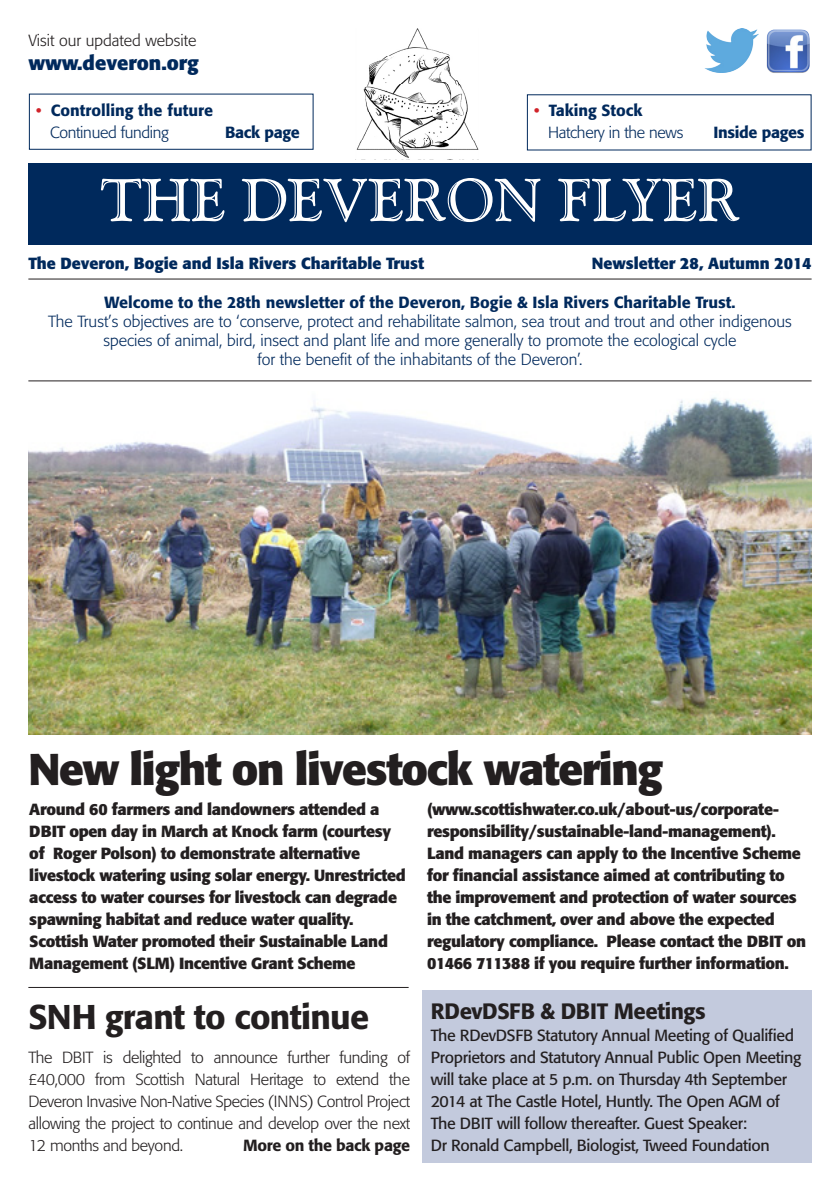
<style>
.page{position:relative;width:840px;height:1191px;background:#fff}
.page>*{position:absolute;margin:0;border:0;box-sizing:border-box;transform-origin:0 0}
.t1{font:60px "Goudy Handtooled BT";color:#fff}
.t2{font:700 44px "Formata";letter-spacing:-.03em;color:#231f20}
.t3{font:500 34px "Formata";letter-spacing:-.02em;color:#231f20}
.t4{font:500 22px "Formata";letter-spacing:-.02em;color:#231f20}
.t5{font:700 20px "Formata";color:#00295c}
.t6{font:700 16px/22px "Formata";letter-spacing:-.02em;color:#231f20}
.t7{font:16px/22px "Formata";letter-spacing:-.02em;color:#231f20}
.t8{font:300 16px "Formata";color:#00295c}
.t9{font:300 16px/22px "Formata";letter-spacing:-.02em;color:#231f20;text-align:justify}
.t10{font:500 16px "Formata";color:#00295c}
.t11{font:700 16px "Formata";color:#00295c}
.t12{font:300 16px "Formata";letter-spacing:-.02em;color:#00295c}
.t13{font:300 16px "Formata";color:#231f20}
.t14{font:500 16px "Formata";letter-spacing:-.02em;color:#00295c}
.t15{font:500 16px "Formata";letter-spacing:-.02em;color:#231f20}
.s1{color:#d1232a}
</style>
<div class="page">
<div style="left:28px;top:163px;width:783px;height:82px;background:#00295c"></div>
<img style="left:356px;top:28px;width:122px;height:130px">
<hr style="left:28px;top:278px;width:783px;height:1px;background:#231f20">
<hr style="left:28px;top:380px;width:783px;height:1px;background:#231f20">
<div style="left:29px;top:94px;width:284px;height:56px;border:1px solid #00295c"></div>
<div style="left:421px;top:989px;width:390px;height:173px;background:#c3cadd"></div>
<img style="left:766px;top:29px;width:43px;height:44px">
<img style="left:704px;top:28px;width:54px;height:44px">
<img style="left:28px;top:397px;width:783px;height:337px">
<hr style="left:28px;top:987px;width:380px;height:1px;background:#231f20">
<p class="t13" style="left:28px;top:31px;width:170px">Visit our updated website</p>
<p class="t5" style="left:28px;top:51px;width:172px">www.deveron.org</p>
<p class="t10" style="left:36px;top:101px;width:178px"><span class="s1">•</span> Controlling the future</p>
<p class="t12" style="left:50px;top:123px;width:120px">Continued funding</p>
<p class="t14" style="left:225px;top:123px;width:76px">Back page</p>
<p class="t10" style="left:534px;top:101px;width:110px"><span class="s1">•</span> Taking Stock</p>
<p class="t12" style="left:548px;top:123px;width:136px">Hatchery in the news</p>
<p class="t14" style="left:713px;top:123px;width:92px">Inside pages</p>
<p class="t1" style="left:100px;top:163px;width:640px">THE DEVERON FLYER</p>
<p class="t11" style="left:28px;top:254px;width:397px">The Deveron, Bogie and Isla Rivers Charitable Trust</p>
<p class="t11" style="left:591px;top:254px;width:221px">Newsletter 28, Autumn 2014</p>
<p class="t10" style="left:104px;top:292px;width:632px">Welcome to the 28th newsletter of the Deveron, Bogie &amp; Isla Rivers Charitable Trust.</p>
<p class="t8" style="left:48px;top:312px;width:744px">The Trust’s objectives are to ‘conserve, protect and rehabilitate salmon, sea trout and trout and other indigenous</p>
<p class="t8" style="left:103px;top:331px;width:634px">species of animal, bird, insect and plant life and more generally to promote the ecological cycle</p>
<p class="t8" style="left:257px;top:350px;width:326px">for the benefit of the inhabitants of the Deveron’.</p>
<p class="t2" style="left:28px;top:742px;width:636px">New light on livestock watering</p>
<p class="t6" style="left:29px;top:798px;width:378px">Around 60 farmers and landowners attended a DBIT open day in March at Knock farm (courtesy of Roger Polson) to demonstrate alternative livestock watering using solar energy. Unrestricted access to water courses for livestock can degrade spawning habitat and reduce water quality.<br>Scottish Water promoted their Sustainable Land Management (SLM) Incentive Grant Scheme</p>
<p class="t4" style="left:430px;top:997px;width:276px">RDevDSFB &amp; DBIT Meetings</p>
<p class="t7" style="left:430px;top:1024px;width:372px">The RDevDSFB Statutory Annual Meeting of Qualified Proprietors and Statutory Annual Public Open Meeting will take place at 5 p.m. on Thursday 4th September 2014 at The Castle Hotel, Huntly. The Open AGM of The DBIT will follow thereafter. Guest Speaker:</p>
<p class="t7" style="left:430px;top:1134px;width:340px">Dr Ronald Campbell, Biologist, Tweed Foundation</p>
<p class="t6" style="left:427px;top:798px;width:380px">(www.scottishwater.co.uk/about-us/corporate&shy;responsibility/sustainable-land-management).<br>Land managers can apply to the Incentive Scheme for financial assistance aimed at contributing to the improvement and protection of water sources in the catchment, over and above the expected regulatory compliance. Please contact the DBIT on 01466 711388 if you require further information.</p>
<p class="t3" style="left:28px;top:996px;width:342px">SNH grant to continue</p>
<p class="t9" style="left:28px;top:1046px;width:383px">The DBIT is delighted to announce further funding of £40,000 from Scottish Natural Heritage to extend the Deveron Invasive Non-Native Species (INNS) Control Project allowing the project to continue and develop over the next 12 months and beyond.</p>
<p class="t15" style="left:243px;top:1135px;width:168px">More on the back page</p>
</div>
